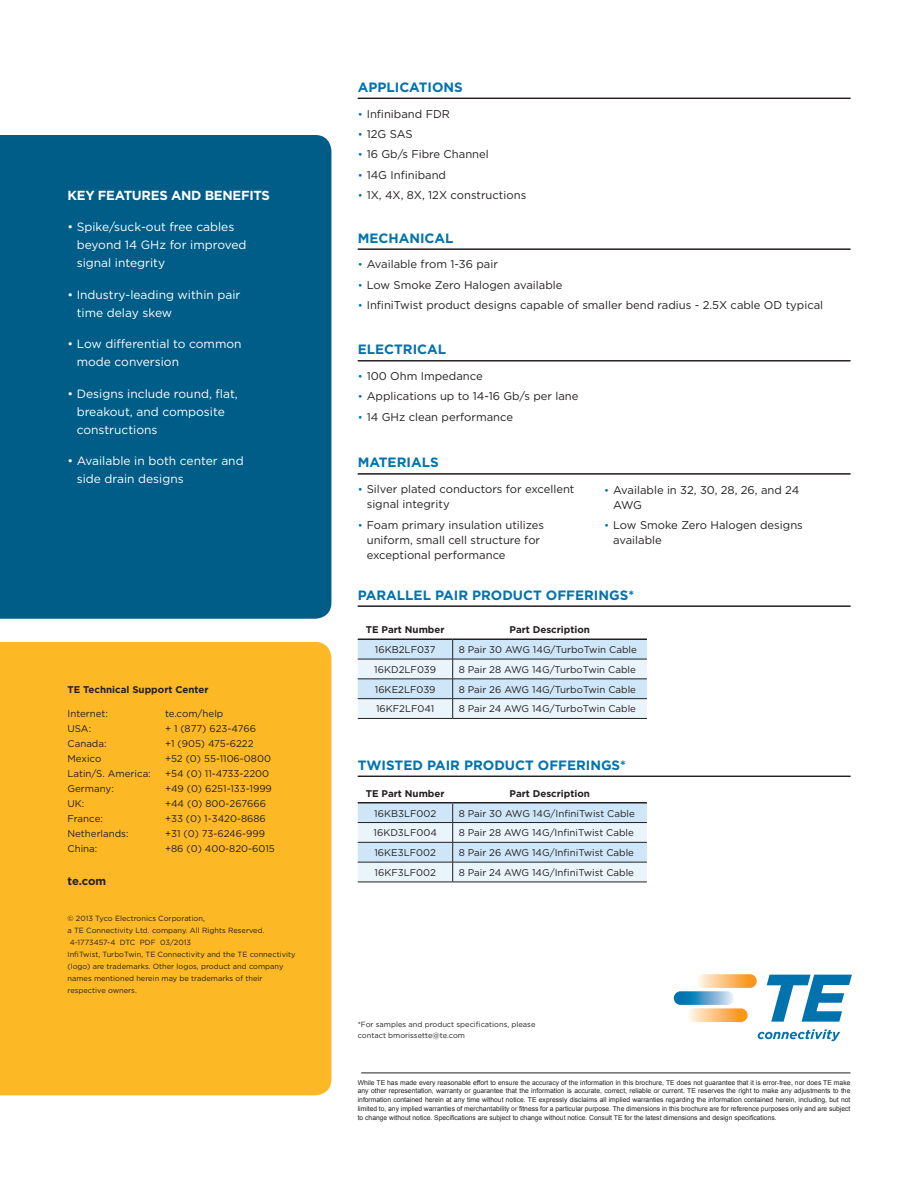
<style>
.page{position:relative;width:918px;height:1188px;background:#fff}
.page>*{position:absolute;margin:0;border:0;box-sizing:border-box;transform-origin:0 0}
.BLUE_BODY_HEADINGS{font:700 13.5px "Gotham";color:#0073ae}
.KEY_FEATURE__TITLE{font:700 13.2px "Gotham";letter-spacing:-.02em;color:#fff}
.KEY_FEATURE_BULLETS{font:12px/18px "Gotham";color:#fff}
.BULLETS_UNDER_BLUE_H{font:11.25px/15px "Gotham";color:#231f20}
.TEXT_UNDER_BLUE_HEAD{font:700 11.25px "Gotham";color:#231f20}
.TE_Copyright_and_Tra{font:9.75px "Gotham";color:#231f20}
.PHONE_NUMBERS{font:9.75px "Gotham";color:#231f20}
.TE_Copyright_and_Tra-2{font:700 9.75px "Gotham";color:#231f20}
.TEXT_UNDER_BLUE_HEAD-2{font:700 9.75px "Gotham";color:#231f20}
.TRADEMARK___DISCLAIM{font:7.5px/12px "Gotham";color:#231f20}
.TE_Copyright_and_Tra-3{font:7.5px/10.5px "Gotham";color:#231f20}
.TEXT_UNDER_BLUE_HEAD-3{font:6.75px/9px "Arial";color:#231f20;text-align:justify}
.s1{font-size:10.5px;color:#0073ae}
</style>
<div class="page">
<div style="left:0;top:642px;width:331px;height:453px;background:#fcb825"></div>
<div style="left:0;top:135px;width:331px;height:484px;background:#005d87"></div>
<svg style="left:697px;top:974px;width:60px;height:14px"></svg>
<svg style="left:687px;top:1008px;width:61px;height:14px"></svg>
<svg style="left:674px;top:991px;width:60px;height:14px"></svg>
<svg style="left:767px;top:975px;width:85px;height:47px"></svg>
<svg style="left:758px;top:1029px;width:82px;height:12px"></svg>
<hr style="left:361px;top:1073px;width:490px;height:1px;background:#231f20">
<hr style="left:358px;top:98px;width:492px;height:1px;background:#231f20">
<hr style="left:358px;top:249px;width:492px;height:1px;background:#231f20">
<hr style="left:358px;top:360px;width:492px;height:1px;background:#231f20">
<hr style="left:358px;top:361px;width:492px;height:1px;background:#231f20">
<hr style="left:358px;top:473px;width:492px;height:1px;background:#231f20">
<hr style="left:358px;top:474px;width:492px;height:1px;background:#231f20">
<hr style="left:358px;top:606px;width:492px;height:1px;background:#231f20">
<svg style="left:358px;top:640px;width:289px;height:78px;background:#d4e4ef"></svg>
<hr style="left:358px;top:718px;width:95px;height:1px;background:#231f20">
<hr style="left:453px;top:718px;width:194px;height:1px;background:#231f20">
<hr style="left:358px;top:639px;width:95px;height:1px;background:#231f20">
<hr style="left:453px;top:639px;width:194px;height:1px;background:#231f20">
<hr style="left:358px;top:776px;width:492px;height:1px;background:#231f20">
<svg style="left:358px;top:803px;width:289px;height:79px;background:#d2e2ed"></svg>
<hr style="left:358px;top:882px;width:95px;height:1px;background:#231f20">
<hr style="left:453px;top:882px;width:194px;height:1px;background:#231f20">
<hr style="left:358px;top:802px;width:95px;height:1px;background:#231f20">
<hr style="left:453px;top:802px;width:194px;height:1px;background:#231f20">
<p class="KEY_FEATURE__TITLE" style="left:68px;top:186px;width:204px">KEY FEATURES AND BENEFITS</p>
<p class="KEY_FEATURE_BULLETS" style="left:77px;top:218px;width:171px;text-indent:-9px">• Spike/suck-out free cables beyond 14 GHz for improved signal integrity</p>
<p class="KEY_FEATURE_BULLETS" style="left:77px;top:285px;width:165px;text-indent:-9px">• Industry-leading within pair time delay skew</p>
<p class="KEY_FEATURE_BULLETS" style="left:77px;top:335px;width:166px;text-indent:-9px">• Low differential to common mode conversion</p>
<p class="KEY_FEATURE_BULLETS" style="left:77px;top:384px;width:163px;text-indent:-9px">• Designs include round, flat, breakout, and composite constructions</p>
<p class="KEY_FEATURE_BULLETS" style="left:77px;top:452px;width:168px;text-indent:-9px">• Available in both center and side drain designs</p>
<p class="TEXT_UNDER_BLUE_HEAD-2" style="left:68px;top:683px;width:143px">TE Technical Support Center</p>
<p class="PHONE_NUMBERS" style="left:68px;top:707px;width:42px">Internet:</p>
<p class="PHONE_NUMBERS" style="left:165px;top:707px;width:60px">te.com/help</p>
<p class="PHONE_NUMBERS" style="left:68px;top:722px;width:25px">USA:</p>
<p class="PHONE_NUMBERS" style="left:165px;top:722px;width:93px">+ 1 (877) 623-4766</p>
<p class="PHONE_NUMBERS" style="left:68px;top:737px;width:41px">Canada:</p>
<p class="PHONE_NUMBERS" style="left:165px;top:737px;width:90px">+1 (905) 475-6222</p>
<p class="PHONE_NUMBERS" style="left:68px;top:752px;width:35px">Mexico</p>
<p class="PHONE_NUMBERS" style="left:165px;top:752px;width:108px">+52 (0) 55-1106-0800</p>
<p class="PHONE_NUMBERS" style="left:68px;top:767px;width:85px">Latin/S. America:</p>
<p class="PHONE_NUMBERS" style="left:165px;top:767px;width:106px">+54 (0) 11-4733-2200</p>
<p class="PHONE_NUMBERS" style="left:68px;top:782px;width:48px">Germany:</p>
<p class="PHONE_NUMBERS" style="left:165px;top:782px;width:108px">+49 (0) 6251-133-1999</p>
<p class="PHONE_NUMBERS" style="left:68px;top:797px;width:18px">UK:</p>
<p class="PHONE_NUMBERS" style="left:165px;top:797px;width:103px">+44 (0) 800-267666</p>
<p class="PHONE_NUMBERS" style="left:68px;top:812px;width:37px">France:</p>
<p class="PHONE_NUMBERS" style="left:165px;top:812px;width:102px">+33 (0) 1-3420-8686</p>
<p class="PHONE_NUMBERS" style="left:68px;top:827px;width:63px">Netherlands:</p>
<p class="PHONE_NUMBERS" style="left:165px;top:827px;width:102px">+31 (0) 73-6246-999</p>
<p class="PHONE_NUMBERS" style="left:68px;top:842px;width:31px">China:</p>
<p class="PHONE_NUMBERS" style="left:165px;top:842px;width:111px">+86 (0) 400-820-6015</p>
<p class="TEXT_UNDER_BLUE_HEAD" style="left:68px;top:874px;width:40px">te.com</p>
<p class="TRADEMARK___DISCLAIM" style="left:68px;top:912px;width:198px">© 2013 Tyco Electronics Corporation,<br>a TE Connectivity Ltd. company. All Rights Reserved.</p>
<p class="TRADEMARK___DISCLAIM" style="left:70px;top:936px;width:123px">4-1773457-4 DTC PDF 03/2013</p>
<p class="TRADEMARK___DISCLAIM" style="left:68px;top:948px;width:230px">InfiTwist, TurboTwin, TE Connectivity and the TE connectivity (logo) are trademarks. Other logos, product and company names mentioned herein may be trademarks of their respective owners.</p>
<p class="BLUE_BODY_HEADINGS" style="left:358px;top:78px;width:107px">APPLICATIONS</p>
<p class="BULLETS_UNDER_BLUE_H" style="left:358px;top:106px;width:94px"><span class="s1">•</span> Infiniband FDR</p>
<p class="BULLETS_UNDER_BLUE_H" style="left:358px;top:126px;width:56px"><span class="s1">•</span> 12G SAS</p>
<p class="BULLETS_UNDER_BLUE_H" style="left:358px;top:147px;width:133px"><span class="s1">•</span> 16 Gb/s Fibre Channel</p>
<p class="BULLETS_UNDER_BLUE_H" style="left:358px;top:167px;width:90px"><span class="s1">•</span> 14G Infiniband</p>
<p class="BULLETS_UNDER_BLUE_H" style="left:358px;top:187px;width:170px"><span class="s1">•</span> 1X, 4X, 8X, 12X constructions</p>
<p class="BLUE_BODY_HEADINGS" style="left:358px;top:229px;width:97px">MECHANICAL</p>
<p class="BULLETS_UNDER_BLUE_H" style="left:358px;top:257px;width:142px"><span class="s1">•</span> Available from 1-36 pair</p>
<p class="BULLETS_UNDER_BLUE_H" style="left:358px;top:277px;width:206px"><span class="s1">•</span> Low Smoke Zero Halogen available</p>
<p class="BULLETS_UNDER_BLUE_H" style="left:358px;top:298px;width:467px"><span class="s1">•</span> InfiniTwist product designs capable of smaller bend radius - 2.5X cable OD typical</p>
<p class="BLUE_BODY_HEADINGS" style="left:358px;top:341px;width:90px">ELECTRICAL</p>
<p class="BULLETS_UNDER_BLUE_H" style="left:358px;top:368px;width:126px"><span class="s1">•</span> 100 Ohm Impedance</p>
<p class="BULLETS_UNDER_BLUE_H" style="left:358px;top:389px;width:222px"><span class="s1">•</span> Applications up to 14-16 Gb/s per lane</p>
<p class="BULLETS_UNDER_BLUE_H" style="left:358px;top:409px;width:157px"><span class="s1">•</span> 14 GHz clean performance</p>
<p class="BLUE_BODY_HEADINGS" style="left:358px;top:454px;width:82px">MATERIALS</p>
<p class="BULLETS_UNDER_BLUE_H" style="left:367px;top:481px;width:209px;text-indent:-9px"><span class="s1">•</span> Silver plated conductors for excellent signal integrity</p>
<p class="BULLETS_UNDER_BLUE_H" style="left:367px;top:517px;width:179px;text-indent:-9px"><span class="s1">•</span> Foam primary insulation utilizes uniform, small cell structure for exceptional performance</p>
<p class="BLUE_BODY_HEADINGS" style="left:358px;top:586px;width:278px">PARALLEL PAIR PRODUCT OFFERINGS*</p>
<p class="BULLETS_UNDER_BLUE_H" style="left:613px;top:482px;width:188px;text-indent:-9px"><span class="s1">•</span> Available in 32, 30, 28, 26, and 24<br>AWG</p>
<p class="BULLETS_UNDER_BLUE_H" style="left:613px;top:517px;width:191px;text-indent:-9px"><span class="s1">•</span> Low Smoke Zero Halogen designs available</p>
<p class="TE_Copyright_and_Tra-2" style="left:366px;top:623px;width:80px">TE Part Number</p>
<p class="TE_Copyright_and_Tra-2" style="left:510px;top:623px;width:82px">Part Description</p>
<p class="TE_Copyright_and_Tra" style="left:375px;top:643px;width:62px">16KB2LF037</p>
<p class="TE_Copyright_and_Tra" style="left:459px;top:643px;width:180px">8 Pair 30 AWG 14G/TurboTwin Cable</p>
<p class="TE_Copyright_and_Tra" style="left:374px;top:663px;width:63px">16KD2LF039</p>
<p class="TE_Copyright_and_Tra" style="left:459px;top:663px;width:179px">8 Pair 28 AWG 14G/TurboTwin Cable</p>
<p class="TE_Copyright_and_Tra" style="left:375px;top:683px;width:62px">16KE2LF039</p>
<p class="TE_Copyright_and_Tra" style="left:459px;top:683px;width:179px">8 Pair 26 AWG 14G/TurboTwin Cable</p>
<p class="TE_Copyright_and_Tra" style="left:376px;top:703px;width:60px">16KF2LF041</p>
<p class="TE_Copyright_and_Tra" style="left:459px;top:703px;width:179px">8 Pair 24 AWG 14G/TurboTwin Cable</p>
<p class="BLUE_BODY_HEADINGS" style="left:358px;top:756px;width:270px">TWISTED PAIR PRODUCT OFFERINGS*</p>
<p class="TE_Copyright_and_Tra-2" style="left:366px;top:787px;width:80px">TE Part Number</p>
<p class="TE_Copyright_and_Tra-2" style="left:510px;top:787px;width:82px">Part Description</p>
<p class="TE_Copyright_and_Tra" style="left:374px;top:807px;width:63px">16KB3LF002</p>
<p class="TE_Copyright_and_Tra" style="left:459px;top:807px;width:178px">8 Pair 30 AWG 14G/InfiniTwist Cable</p>
<p class="TE_Copyright_and_Tra" style="left:374px;top:827px;width:65px">16KD3LF004</p>
<p class="TE_Copyright_and_Tra" style="left:459px;top:827px;width:177px">8 Pair 28 AWG 14G/InfiniTwist Cable</p>
<p class="TE_Copyright_and_Tra" style="left:375px;top:846px;width:63px">16KE3LF002</p>
<p class="TE_Copyright_and_Tra" style="left:459px;top:846px;width:177px">8 Pair 26 AWG 14G/InfiniTwist Cable</p>
<p class="TE_Copyright_and_Tra" style="left:375px;top:866px;width:63px">16KF3LF002</p>
<p class="TE_Copyright_and_Tra" style="left:459px;top:866px;width:177px">8 Pair 24 AWG 14G/InfiniTwist Cable</p>
<p class="TE_Copyright_and_Tra-3" style="left:358px;top:1019px;width:179px">*For samples and product specifications, please contact bmorissette@te.com</p>
<p class="TEXT_UNDER_BLUE_HEAD-3" style="left:358px;top:1078px;width:494px">While TE has made every reasonable effort to ensure the accuracy of the information in this brochure, TE does not guarantee that it is error-free, nor does TE make any other representation, warranty or guarantee that the information is accurate, correct, reliable or current. TE reserves the right to make any adjustments to the information contained herein at any time without notice. TE expressly disclaims all implied warranties regarding the information contained herein, including, but not limited to, any implied warranties of merchantability or fitness for a particular purpose. The dimensions in this brochure are for reference purposes only and are subject to change without notice. Specifications are subject to change without notice. Consult TE for the latest dimensions and design specifications.</p>
</div>
